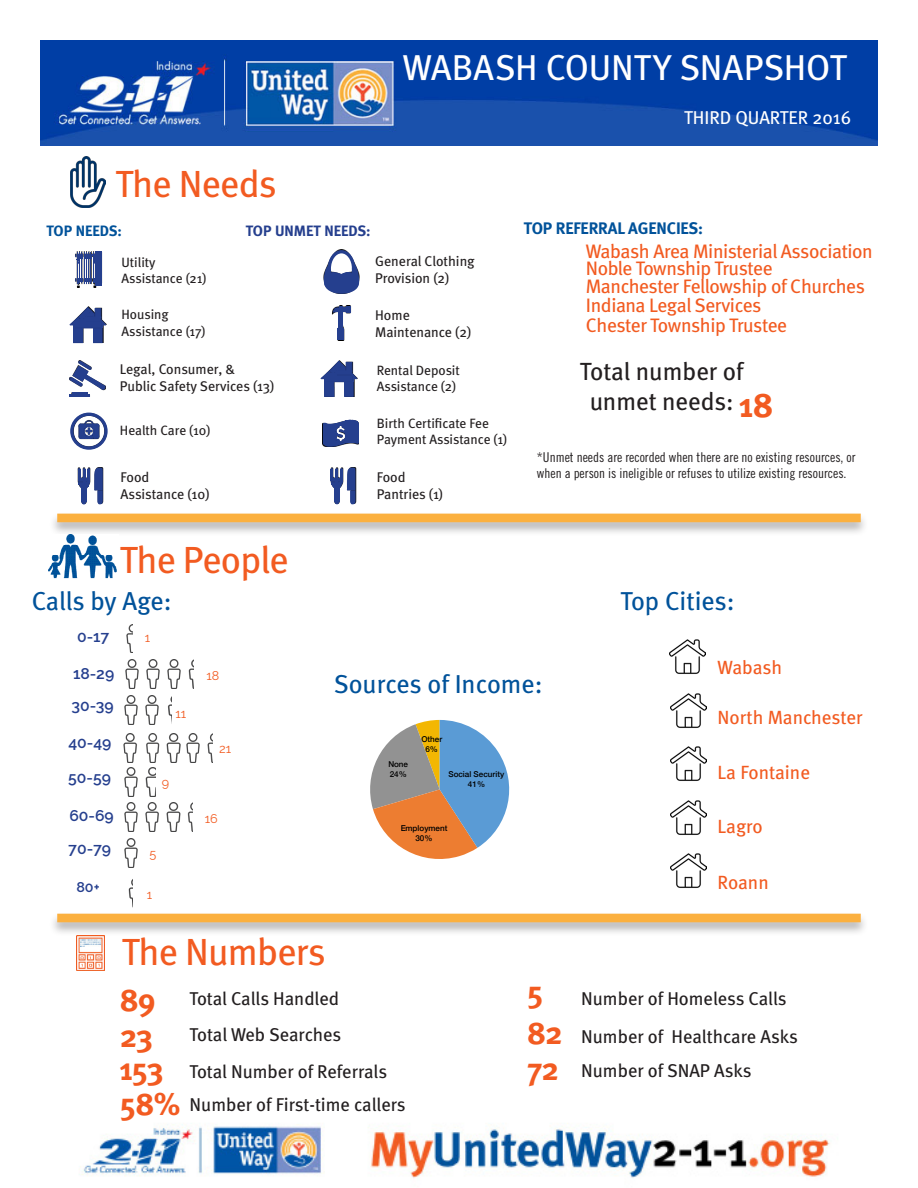
<style>
.page{position:relative;width:918px;height:1188px;background:#fff}
.page>*{position:absolute;margin:0;border:0;box-sizing:border-box;transform-origin:0 0}
.t1{font:37.8px "Meta";letter-spacing:-.02em;color:#f25b21}
.t2{font:36px "Meta";letter-spacing:-.005em;color:#fff}
.t3{font:700 34.5px "Meta";color:#f25b21}
.t4{font:700 31.65px "Meta";letter-spacing:-.03em;color:#f25b21}
.t5{font:25.95px "Meta";color:#01529a}
.t6{font:24.9px "Meta";color:#231f20}
.t7{font:19.5px "Meta";letter-spacing:-.02em;color:#f25b21}
.t8{font:19.2px "Meta";color:#f25b21}
.t9{font:18.6px "Meta";color:#231f20}
.t10{font:18.6px "Meta";color:#fff}
.t11{font:700 16.65px "Meta";letter-spacing:-.01em;color:#01529a}
.t12{font:600 15.75px "Raleway";color:#253f8e}
.t13{font:700 15px "Meta";color:#253f8e}
.t14{font:700 15px "Meta";color:#01529a}
.t15{font:600 14.25px "Raleway";color:#253f8e}
.t16{font:14.1px/16.8px "Meta";color:#231f20}
.t17{font:13.5px "Meta";color:#231f20}
.t18{font:13.5px/16.2px "Trade Gothic Cond Eighteen";color:#231f20}
.t19{font:12.6px "Raleway";color:#f25b21}
.t20{font:500 8.1px/10.2px "Helvetica Neue";color:#000;text-align:center}
</style>
<div class="page">
<svg style="left:370px;top:720px;width:140px;height:139px"></svg>
<img style="left:79px;top:1123px;width:751px;height:55px">
<img style="left:40px;top:40px;width:838px;height:105px">
<img style="left:330px;top:468px;width:27px;height:35px">
<svg style="left:69px;top:306px;width:38px;height:38px"></svg>
<svg style="left:331px;top:468px;width:25px;height:37px"></svg>
<svg style="left:69px;top:361px;width:36px;height:36px"></svg>
<img style="left:77px;top:468px;width:27px;height:35px">
<svg style="left:78px;top:468px;width:25px;height:37px"></svg>
<img style="left:670px;top:800px;width:36px;height:35px">
<img style="left:670px;top:746px;width:36px;height:35px">
<img style="left:670px;top:693px;width:36px;height:35px">
<img style="left:670px;top:639px;width:36px;height:35px">
<div style="left:49px;top:512px;width:820px;height:25px;background:#231f20;opacity:.35"></div>
<div style="left:57px;top:514px;width:804px;height:8px;background:#fbb03f"></div>
<div style="left:49px;top:912px;width:820px;height:25px;background:#231f20;opacity:.35"></div>
<div style="left:57px;top:914px;width:804px;height:8px;background:#fbb03f"></div>
<img style="left:49px;top:535px;width:70px;height:44px">
<img style="left:76px;top:936px;width:28px;height:35px">
<img style="left:70px;top:156px;width:36px;height:51px">
<img style="left:71px;top:413px;width:34px;height:36px">
<div style="left:70px;top:413px;width:38px;height:37px;border:3px solid #253f8e;border-radius:50%"></div>
<div style="left:85px;top:420px;width:8px;height:7px;border:1px solid #253f8e;border-radius:50%"></div>
<svg style="left:77px;top:422px;width:24px;height:18px"></svg>
<svg style="left:320px;top:360px;width:39px;height:87px"></svg>
<img style="left:76px;top:252px;width:27px;height:36px">
<svg style="left:75px;top:252px;width:26px;height:33px"></svg>
<img style="left:327px;top:250px;width:32px;height:44px">
<div style="left:326px;top:273px;width:18px;height:14px;border:1px solid #253f8e;border-radius:50%"></div>
<div style="left:339px;top:273px;width:18px;height:13px;background:#253f8e;border-radius:50%"></div>
<div style="left:339px;top:272px;width:18px;height:15px;border:1px solid #253f8e;border-radius:50%"></div>
<div style="left:324px;top:274px;width:35px;height:20px;background:#253f8e;border-radius:50%"></div>
<div style="left:328px;top:250px;width:27px;height:37px;border:3px solid #253f8e;border-radius:50%"></div>
<svg style="left:323px;top:266px;width:12px;height:21px"></svg>
<svg style="left:351px;top:263px;width:9px;height:23px"></svg>
<img style="left:123px;top:734px;width:90px;height:28px">
<img style="left:124px;top:802px;width:69px;height:29px">
<img style="left:124px;top:696px;width:48px;height:29px">
<img style="left:126px;top:624px;width:6px;height:29px">
<img style="left:124px;top:767px;width:32px;height:29px">
<img style="left:124px;top:839px;width:14px;height:28px">
<img style="left:332px;top:306px;width:20px;height:34px">
<div style="left:338px;top:328px;width:6px;height:12px;background:#253f8e"></div>
<hr style="left:339px;top:313px;width:4px;height:15px;background:#253f8e">
<svg style="left:333px;top:306px;width:17px;height:7px"></svg>
<img style="left:670px;top:853px;width:36px;height:35px">
<img style="left:125px;top:660px;width:69px;height:29px">
<img style="left:128px;top:880px;width:4px;height:20px">
<p class="t1" style="left:116px;top:162px;width:163px">The Needs</p>
<p class="t14" style="left:46px;top:222px;width:77px">TOP NEEDS:</p>
<p class="t13" style="left:246px;top:222px;width:126px">TOP UNMET NEEDS:</p>
<p class="t2" style="left:403px;top:46px;width:445px">WABASH COUNTY SNAPSHOT</p>
<p class="t10" style="left:684px;top:107px;width:169px">THIRD QUARTER 2016</p>
<p class="t11" style="left:524px;top:218px;width:181px">TOP REFERRAL AGENCIES:</p>
<p class="t17" style="left:122px;top:255px;width:36px">Utility</p>
<p class="t17" style="left:122px;top:271px;width:87px">Assistance (21)</p>
<p class="t17" style="left:122px;top:307px;width:49px">Housing</p>
<p class="t17" style="left:122px;top:323px;width:85px">Assistance (17)</p>
<p class="t16" style="left:375px;top:252px;width:101px">General Clothing<br>Provision (2)</p>
<p class="t16" style="left:375px;top:306px;width:36px">Home</p>
<p class="t16" style="left:375px;top:323px;width:98px">Maintenance (2)</p>
<p class="t7" style="left:586px;top:240px;width:289px">Wabash Area Ministerial Association</p>
<p class="t7" style="left:586px;top:257px;width:188px">Noble Township Trustee</p>
<p class="t7" style="left:586px;top:275px;width:281px">Manchester Fellowship of Churches</p>
<p class="t7" style="left:586px;top:313px;width:203px">Chester Township Trustee</p>
<p class="t7" style="left:586px;top:294px;width:177px">Indiana Legal Services</p>
<p class="t16" style="left:120px;top:361px;width:117px">Legal, Consumer, &amp;</p>
<p class="t16" style="left:120px;top:377px;width:156px">Public Safety Services (13)</p>
<p class="t17" style="left:120px;top:422px;width:92px">Health Care (10)</p>
<p class="t17" style="left:377px;top:363px;width:85px">Rental Deposit</p>
<p class="t17" style="left:377px;top:379px;width:81px">Assistance (2)</p>
<p class="t17" style="left:377px;top:416px;width:114px">Birth Certificate Fee</p>
<p class="t17" style="left:377px;top:432px;width:132px">Payment Assistance (1)</p>
<p class="t6" style="left:580px;top:357px;width:165px">Total number of</p>
<p class="t6" style="left:590px;top:387px;width:145px">unmet needs:</p>
<p class="t3" style="left:739px;top:384px;width:36px">18</p>
<p class="t16" style="left:121px;top:468px;width:30px">Food</p>
<p class="t16" style="left:121px;top:485px;width:90px">Assistance (10)</p>
<p class="t16" style="left:377px;top:468px;width:30px">Food</p>
<p class="t16" style="left:377px;top:485px;width:68px">Pantries (1)</p>
<p class="t18" style="left:537px;top:449px;width:320px">*Unmet needs are recorded when there are no existing resources, or when a person is ineligible or refuses to utilize existing resources.</p>
<p class="t1" style="left:120px;top:538px;width:170px">The People</p>
<p class="t5" style="left:32px;top:586px;width:141px">Calls by Age:</p>
<p class="t12" style="left:77px;top:627px;width:34px">0-17</p>
<p class="t12" style="left:73px;top:665px;width:43px">18-29</p>
<p class="t12" style="left:72px;top:696px;width:44px">30-39</p>
<p class="t12" style="left:69px;top:734px;width:44px">40-49</p>
<p class="t12" style="left:68px;top:769px;width:44px">50-59</p>
<p class="t12" style="left:69px;top:806px;width:46px">60-69</p>
<p class="t12" style="left:68px;top:840px;width:44px">70-79</p>
<p class="t15" style="left:76px;top:879px;width:25px">80+</p>
<p class="t19" style="left:145px;top:630px;width:7px">1</p>
<p class="t19" style="left:176px;top:706px;width:12px">11</p>
<p class="t19" style="left:162px;top:776px;width:9px">9</p>
<p class="t19" style="left:150px;top:846px;width:8px">5</p>
<p class="t19" style="left:147px;top:887px;width:7px">1</p>
<p class="t19" style="left:206px;top:669px;width:14px">18</p>
<p class="t19" style="left:219px;top:741px;width:14px">21</p>
<p class="t19" style="left:205px;top:811px;width:14px">16</p>
<p class="t5" style="left:334px;top:669px;width:210px">Sources of Income:</p>
<p class="t20" style="left:388px;top:758px;width:21px;text-align:left">None<br>24%</p>
<p class="t20" style="left:421px;top:733px;width:22px">Other<br>6%</p>
<p class="t20" style="left:448px;top:768px;width:57px">Social Security<br>41%</p>
<p class="t20" style="left:400px;top:823px;width:48px">Employment<br>30%</p>
<p class="t1" style="left:122px;top:930px;width:205px">The Numbers</p>
<p class="t5" style="left:620px;top:586px;width:116px">Top Cities:</p>
<p class="t8" style="left:718px;top:656px;width:66px">Wabash</p>
<p class="t8" style="left:718px;top:706px;width:147px">North Manchester</p>
<p class="t8" style="left:718px;top:761px;width:94px">La Fontaine</p>
<p class="t8" style="left:718px;top:815px;width:47px">Lagro</p>
<p class="t8" style="left:718px;top:871px;width:53px">Roann</p>
<p class="t4" style="left:120px;top:981px;width:37px">89</p>
<p class="t9" style="left:189px;top:988px;width:151px">Total Calls Handled</p>
<p class="t4" style="left:120px;top:1017px;width:35px">23</p>
<p class="t9" style="left:190px;top:1023px;width:153px">Total Web Searches</p>
<p class="t4" style="left:119px;top:1050px;width:46px">153</p>
<p class="t9" style="left:189px;top:1061px;width:199px">Total Number of Referrals</p>
<p class="t4" style="left:120px;top:1085px;width:62px">58%</p>
<p class="t9" style="left:190px;top:1093px;width:218px">Number of First-time callers</p>
<p class="t4" style="left:527px;top:973px;width:18px">5</p>
<p class="t9" style="left:581px;top:988px;width:207px">Number of Homeless Calls</p>
<p class="t4" style="left:527px;top:1015px;width:37px">82</p>
<p class="t4" style="left:527px;top:1050px;width:33px">72</p>
<p class="t9" style="left:581px;top:1025px;width:218px">Number of Healthcare Asks</p>
<p class="t9" style="left:581px;top:1059px;width:172px">Number of SNAP Asks</p>
</div>
